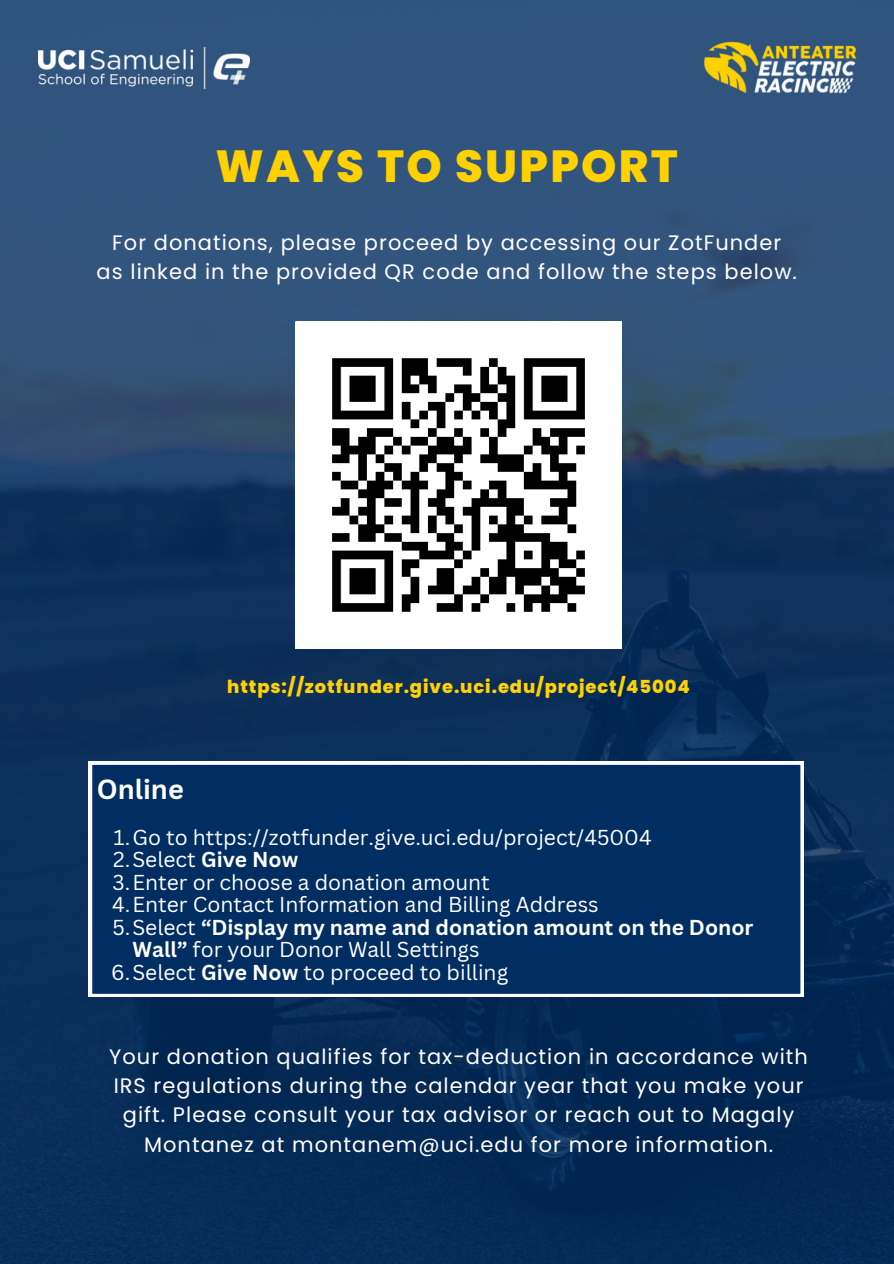
<style>
.page{position:relative;width:894px;height:1264px;background:#fff}
.page>*{position:absolute;margin:0;border:0;box-sizing:border-box;transform-origin:0 0}
.t1{font:800 45px "Poppins";letter-spacing:.05em;color:#ffd100}
.t2{font:700 27px "Canva Sans";color:#fff}
.t3{font:21px/29.2px "Poppins";letter-spacing:.05em;color:#fff;text-align:center}
.t4{font:21px "Canva Sans";color:#fff}
.t5{font:700 21px/22.5px "Canva Sans";color:#fff}
.t6{font:800 18px "Poppins";letter-spacing:.05em;color:#ffd100}
.s1{font-weight:700}
.s2{font-weight:400}
</style>
<div class="page">
<img style="left:0;top:0;width:893px;height:1263px">
<img style="left:38px;top:47px;width:211px;height:42px">
<img style="left:696px;top:34px;width:169px;height:69px">
<svg style="left:295px;top:322px;width:326px;height:326px"></svg>
<div style="left:89px;top:761px;width:714px;height:235px;background:#002d62"></div>
<h2 class="t1" style="left:215px;top:135px;width:463px">WAYS TO SUPPORT</h2>
<p class="t3" style="left:97px;top:228px;width:701px">For donations, please proceed by accessing our ZotFunder as linked in the provided QR code and follow the steps below.</p>
<p class="t6" style="left:227px;top:674px;width:464px">https://zotfunder.give.uci.edu/project/45004</p>
<p class="t2" style="left:97px;top:770px;width:88px">Online</p>
<p class="t4" style="left:114px;top:822px;width:539px">1.Go to https://zotfunder.give.uci.edu/project/45004</p>
<p class="t4" style="left:113px;top:845px;width:186px">2.Select <span class="s1">Give Now</span></p>
<h1 class="t4" style="left:113px;top:867px;width:378px">3.Enter or choose a donation amount</h1>
<h3 class="t4" style="left:112px;top:890px;width:488px">4.Enter Contact Information and Billing Address</h3>
<p class="t5" style="left:132px;top:915px;width:622px;text-indent:-20px"><span class="s2">5.Select</span> “Display my name and donation amount on the Donor<br>Wall” <span class="s2">for your Donor Wall Settings</span></p>
<p class="t4" style="left:111px;top:957px;width:398px">6.Select <span class="s1">Give Now</span> to proceed to billing</p>
<p class="t3" style="left:109px;top:1041px;width:700px">Your donation qualifies for tax-deduction in accordance with IRS regulations during the calendar year that you make your gift. Please consult your tax advisor or reach out to Magaly Montanez at montanem@uci.edu for more information.</p>
</div>
